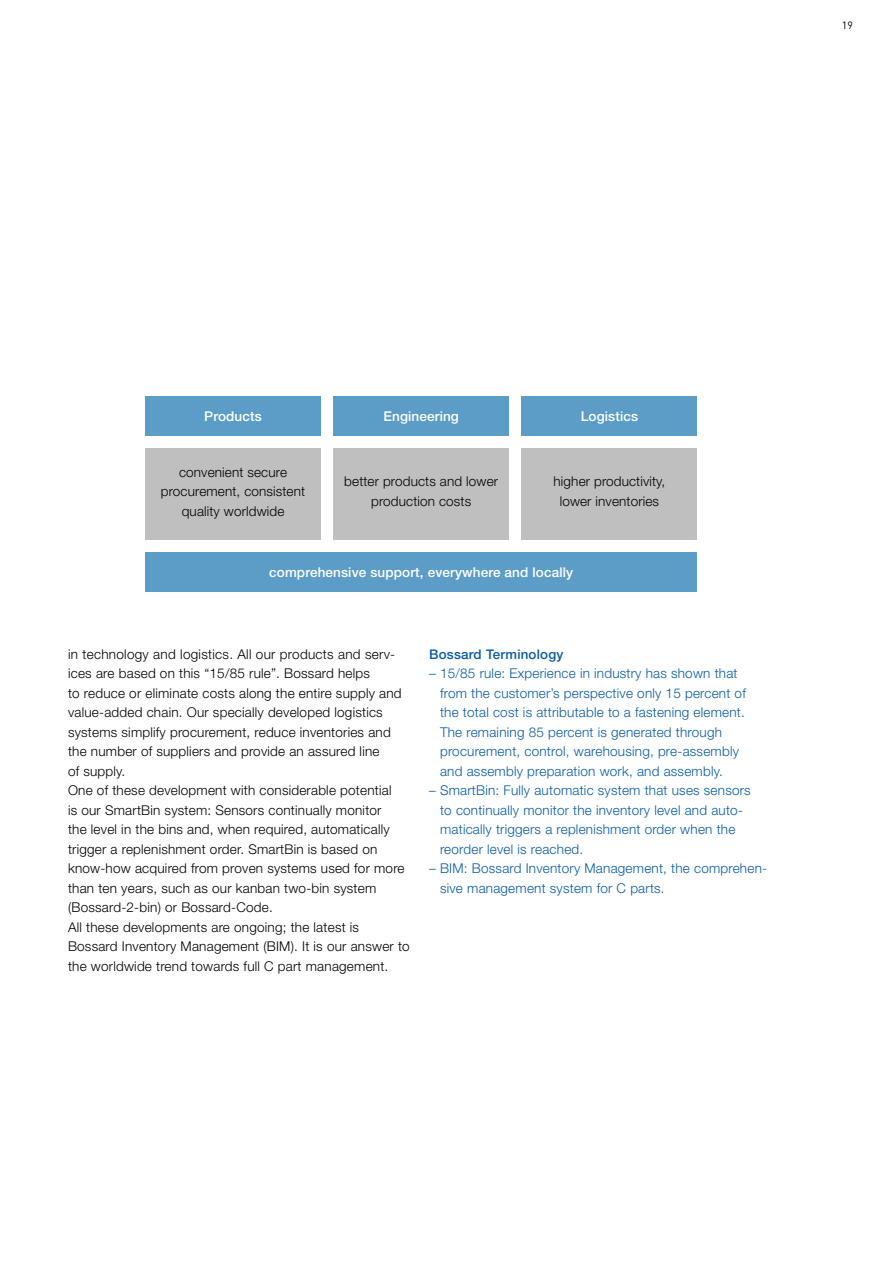
<style>
.page{position:relative;width:893px;height:1263px;background:#fff}
.page>*{position:absolute;margin:0;border:0;box-sizing:border-box;transform-origin:0 0}
.t1{font:300 13.5px/19.5px "Helvetica Neue";letter-spacing:.015em;color:#000;text-align:center}
.t2{font:300 13.5px/19.5px "Helvetica Neue";letter-spacing:.015em;color:#095ca6}
.t3{font:500 13.5px "Helvetica Neue";letter-spacing:.01em;color:#fff}
.t4{font:500 13.35px "Helvetica Neue";letter-spacing:.015em;color:#095ca6}
.t5{font:10.5px "DIN";color:#000}
</style>
<div class="page">
<div style="left:145px;top:396px;width:176px;height:40px;background:#5c9dc8"></div>
<div style="left:522px;top:396px;width:175px;height:40px;background:#5c9dc8"></div>
<div style="left:333px;top:396px;width:176px;height:40px;background:#5c9dc8"></div>
<div style="left:145px;top:552px;width:552px;height:40px;background:#5c9dc8"></div>
<div style="left:145px;top:448px;width:176px;height:92px;background:#bfbfbf"></div>
<div style="left:333px;top:448px;width:176px;height:92px;background:#bfbfbf"></div>
<div style="left:522px;top:448px;width:175px;height:92px;background:#bfbfbf"></div>
<p class="t5" style="left:842px;top:22px;width:12px">19</p>
<p class="t3" style="left:204px;top:411px;width:59px">Products</p>
<p class="t3" style="left:383px;top:411px;width:77px">Engineering</p>
<p class="t3" style="left:581px;top:411px;width:59px">Logistics</p>
<p class="t1" style="left:161px;top:463px;width:146px">convenient secure procurement, consistent quality worldwide</p>
<p class="t1" style="left:344px;top:473px;width:155px">better products and lower production costs</p>
<p class="t1" style="left:554px;top:473px;width:113px">higher productivity, lower inventories</p>
<p class="t3" style="left:269px;top:567px;width:305px">comprehensive support, everywhere and locally</p>
<p class="t1" style="left:68px;top:645px;width:343px;text-align:left">in technology and logistics. All our products and serv&shy;ices are based on this “15/85 rule”. Bossard helps<br>to reduce or eliminate costs along the entire supply and value-added chain. Our specially developed logistics systems simplify procurement, reduce inventories and the number of suppliers and provide an assured line<br>of supply.<br>One of these development with considerable potential<br>is our SmartBin system: Sensors continually monitor<br>the level in the bins and, when required, automatically trigger a replenishment order. SmartBin is based on know-how acquired from proven systems used for more than ten years, such as our kanban two-bin system (Bossard-2-bin) or Bossard-Code.<br>All these developments are ongoing; the latest is Bossard Inventory Management (BIM). It is our answer to the worldwide trend towards full C part management.</p>
<p class="t4" style="left:429px;top:649px;width:136px">Bossard Terminology</p>
<p class="t2" style="left:440px;top:665px;width:307px;text-indent:-11px">– 15/85 rule: Experience in industry has shown that from the customer’s perspective only 15 percent of the total cost is attributable to a fastening element.<br>The remaining 85 percent is generated through procurement, control, warehousing, pre-assembly and assembly preparation work, and assembly.</p>
<p class="t2" style="left:440px;top:782px;width:312px;text-indent:-11px">– SmartBin: Fully automatic system that uses sensors to continually monitor the inventory level and auto&shy;matically triggers a replenishment order when the reorder level is reached.</p>
<p class="t2" style="left:440px;top:860px;width:329px;text-indent:-11px">– BIM: Bossard Inventory Management, the comprehen&shy;sive management system for C parts.</p>
</div>
